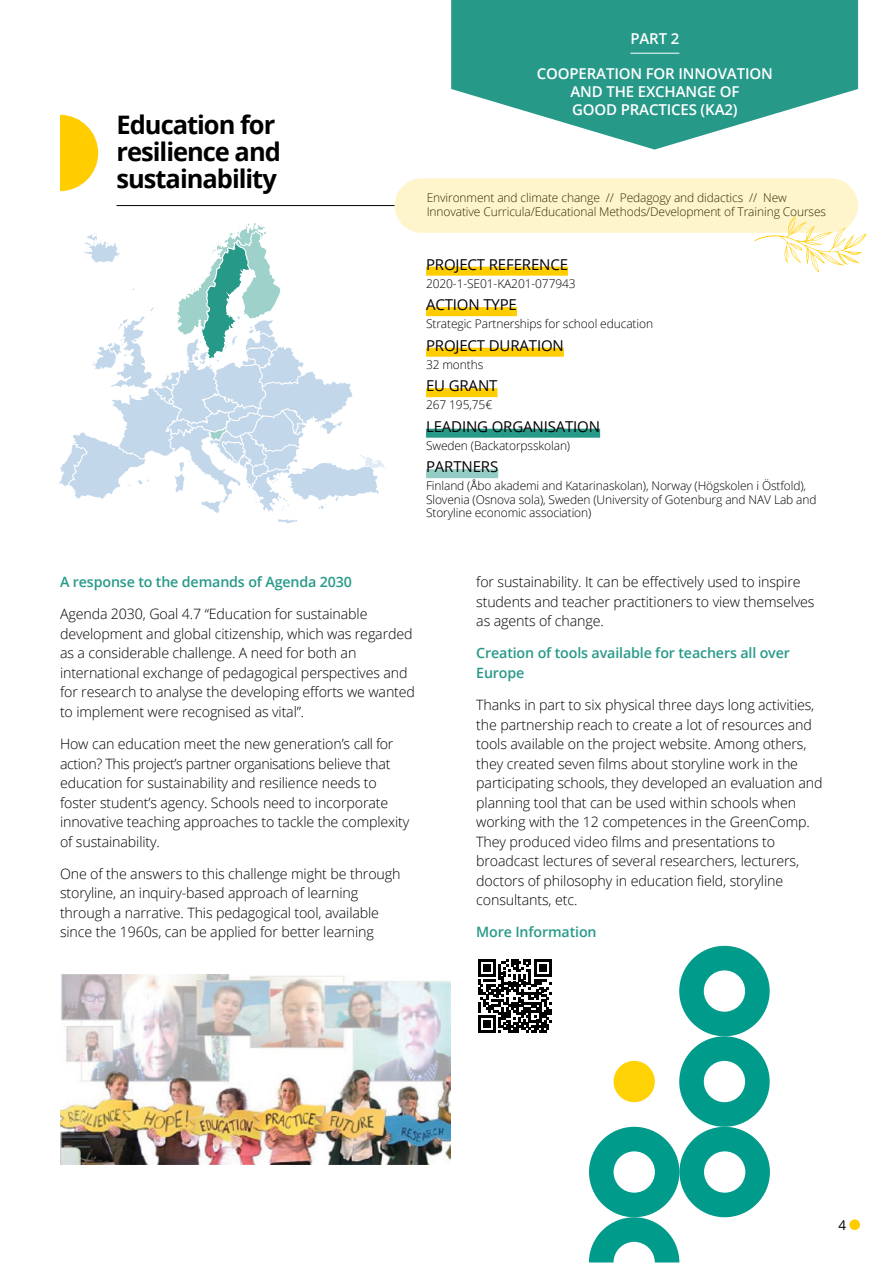
<style>
.page{position:relative;width:893px;height:1263px;background:#fff}
.page>*{position:absolute;margin:0;border:0;box-sizing:border-box;transform-origin:0 0}
.t1{font:700 25.5px/27px "Open Sans";letter-spacing:-.04em;color:#000}
.t2{font:15px "Open Sans";letter-spacing:-.01em;color:#000}
.t3{font:600 15px/18px "Open Sans";letter-spacing:-.01em;color:#fff;text-align:center}
.t4{font:300 14.25px/19.5px "Open Sans";letter-spacing:-.01em;color:#000}
.t5{font:600 14.25px/19.5px "Open Sans";letter-spacing:-.01em;color:#279989}
.t6{font:13.5px "Open Sans";color:#000}
.t7{font:300 12px/13.5px "Open Sans";letter-spacing:-.01em;color:#000}
</style>
<div class="page">
<div style="left:849px;top:1219px;width:11px;height:11px;background:#ffcd00;border-radius:50%"></div>
<svg style="left:451px;top:0;width:407px;height:150px;fill:#279989"></svg>
<hr style="left:630px;top:53px;width:49px;height:1px;background:#fff">
<svg style="left:59px;top:223px;width:326px;height:301px"></svg>
<svg style="left:60px;top:115px;width:38px;height:76px"></svg>
<div style="left:426px;top:267px;width:142px;height:9px;background:#ffcd00"></div>
<div style="left:426px;top:307px;width:91px;height:9px;background:#ffcd00"></div>
<div style="left:426px;top:348px;width:138px;height:9px;background:#ffcd00"></div>
<div style="left:426px;top:388px;width:71px;height:9px;background:#ffcd00"></div>
<div style="left:426px;top:429px;width:174px;height:9px;background:#279989"></div>
<div style="left:426px;top:469px;width:72px;height:9px;background:#93ccc4"></div>
<svg style="left:478px;top:959px;width:73px;height:73px"></svg>
<img style="left:60px;top:975px;width:390px;height:189px">
<svg style="left:589px;top:946px;width:181px;height:316px"></svg>
<hr style="left:117px;top:205px;width:277px;height:1px;background:#000">
<div style="left:394px;top:178px;width:464px;height:55px;background:#fff5cd;border-radius:27px"></div>
<svg style="left:754px;top:216px;width:112px;height:56px"></svg>
<h1 class="t1" style="left:117px;top:111px;width:166px">Education for resilience and sustainability</h1>
<p class="t3" style="left:630px;top:29px;width:50px">PART 2</p>
<p class="t3" style="left:537px;top:64px;width:237px">COOPERATION FOR INNOVATION<br>AND THE EXCHANGE OF<br>GOOD PRACTICES (KA2)</p>
<p class="t7" style="left:427px;top:191px;width:401px">Environment and climate change // Pedagogy and didactics // New<br>Innovative Curricula/Educational Methods/Development of Training Courses</p>
<p class="t2" style="left:426px;top:254px;width:144px">PROJECT REFERENCE</p>
<p class="t7" style="left:426px;top:276px;width:151px">2020-1-SE01-KA201-077943</p>
<p class="t2" style="left:426px;top:294px;width:92px">ACTION TYPE</p>
<p class="t7" style="left:426px;top:317px;width:229px">Strategic Partnerships for school education</p>
<p class="t2" style="left:426px;top:335px;width:139px">PROJECT DURATION</p>
<p class="t7" style="left:426px;top:357px;width:59px">32 months</p>
<p class="t2" style="left:426px;top:375px;width:73px">EU GRANT</p>
<p class="t7" style="left:426px;top:398px;width:68px">267 195,75€</p>
<p class="t2" style="left:426px;top:416px;width:176px">LEADING ORGANISATION</p>
<p class="t7" style="left:426px;top:438px;width:146px">Sweden (Backatorpsskolan)</p>
<p class="t2" style="left:426px;top:456px;width:74px">PARTNERS</p>
<p class="t7" style="left:426px;top:479px;width:392px">Finland (Åbo akademi and Katarinaskolan), Norway (Högskolen i Östfold),<br>Slovenia (Osnova sola), Sweden (University of Gotenburg and NAV Lab and<br>Storyline economic association)</p>
<p class="t5" style="left:60px;top:572px;width:294px">A response to the demands of Agenda 2030</p>
<p class="t4" style="left:60px;top:604px;width:357px">Agenda 2030, Goal 4.7 “Education for sustainable development and global citizenship, which was regarded as a considerable challenge. A need for both an international exchange of pedagogical perspectives and for research to analyse the developing efforts we wanted to implement were recognised as vital”.</p>
<p class="t4" style="left:60px;top:734px;width:351px">How can education meet the new generation’s call for action? This project’s partner organisations believe that education for sustainability and resilience needs to foster student’s agency. Schools need to incorporate innovative teaching approaches to tackle the complexity of sustainability.</p>
<p class="t4" style="left:60px;top:863px;width:342px">One of the answers to this challenge might be through storyline, an inquiry-based approach of learning through a narrative. This pedagogical tool, available since the 1960s, can be applied for better learning</p>
<p class="t4" style="left:476px;top:572px;width:340px">for sustainability. It can be effectively used to inspire students and teacher practitioners to view themselves as agents of change.</p>
<p class="t5" style="left:476px;top:643px;width:315px">Creation of tools available for teachers all over<br>Europe</p>
<p class="t4" style="left:476px;top:695px;width:348px">Thanks in part to six physical three days long activities, the partnership reach to create a lot of resources and tools available on the project website. Among others, they created seven films about storyline work in the participating schools, they developed an evaluation and planning tool that can be used within schools when working with the 12 competences in the GreenComp.<br>They produced video films and presentations to broadcast lectures of several researchers, lecturers, doctors of philosophy in education field, storyline consultants, etc.</p>
<p class="t5" style="left:476px;top:922px;width:122px">More Information</p>
<p class="t6" style="left:838px;top:1216px;width:9px">4</p>
</div>
